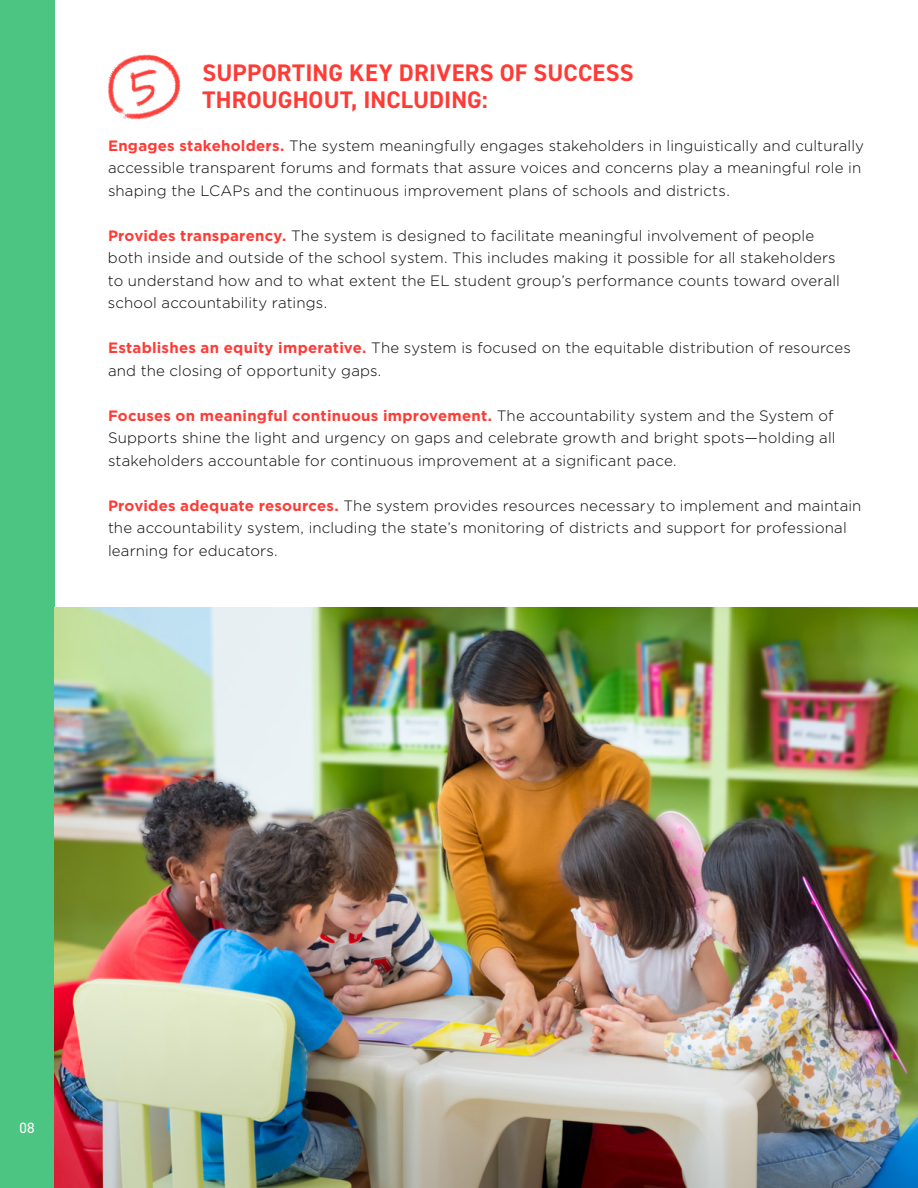
<style>
.page{position:relative;width:918px;height:1188px;background:#fff}
.page>*{position:absolute;margin:0;border:0;box-sizing:border-box;transform-origin:0 0}
.t1{font:700 24px/27px "DIN2014";letter-spacing:.005em;color:#ff3b36}
.t2{font:300 15px/22.5px "Gotham";letter-spacing:.01em;color:#040503}
.t3{font:15px "DIN2014";color:#fff}
.s1{font-weight:700;color:#ff3b36}
</style>
<div class="page">
<div style="left:0;top:0;width:54px;height:1188px;background:#4cc482"></div>
<img style="left:54px;top:608px;width:864px;height:580px">
<img style="left:108px;top:54px;width:73px;height:66px">
<img style="left:127px;top:68px;width:31px;height:40px">
<h1 class="t1" style="left:203px;top:60px;width:433px">SUPPORTING KEY DRIVERS OF SUCCESS<br>THROUGHOUT, INCLUDING:</h1>
<p class="t2" style="left:108px;top:135px;width:757px"><span class="s1">Engages stakeholders.</span> The system meaningfully engages stakeholders in linguistically and culturally accessible transparent forums and formats that assure voices and concerns play a meaningful role in shaping the LCAPs and the continuous improvement plans of schools and districts.</p>
<p class="t2" style="left:108px;top:225px;width:734px"><span class="s1">Provides transparency.</span> The system is designed to facilitate meaningful involvement of people both inside and outside of the school system. This includes making it possible for all stakeholders to understand how and to what extent the EL student group’s performance counts toward overall school accountability ratings.</p>
<p class="t2" style="left:108px;top:337px;width:744px"><span class="s1">Establishes an equity imperative.</span> The system is focused on the equitable distribution of resources and the closing of opportunity gaps.</p>
<p class="t2" style="left:108px;top:405px;width:729px"><span class="s1">Focuses on meaningful continuous improvement.</span> The accountability system and the System of<br>Supports shine the light and urgency on gaps and celebrate growth and bright spots—holding all stakeholders accountable for continuous improvement at a significant pace.</p>
<p class="t2" style="left:108px;top:495px;width:755px"><span class="s1">Provides adequate resources.</span> The system provides resources necessary to implement and maintain the accountability system, including the state’s monitoring of districts and support for professional learning for educators.</p>
<p class="t3" style="left:20px;top:1119px;width:16px">08</p>
</div>
